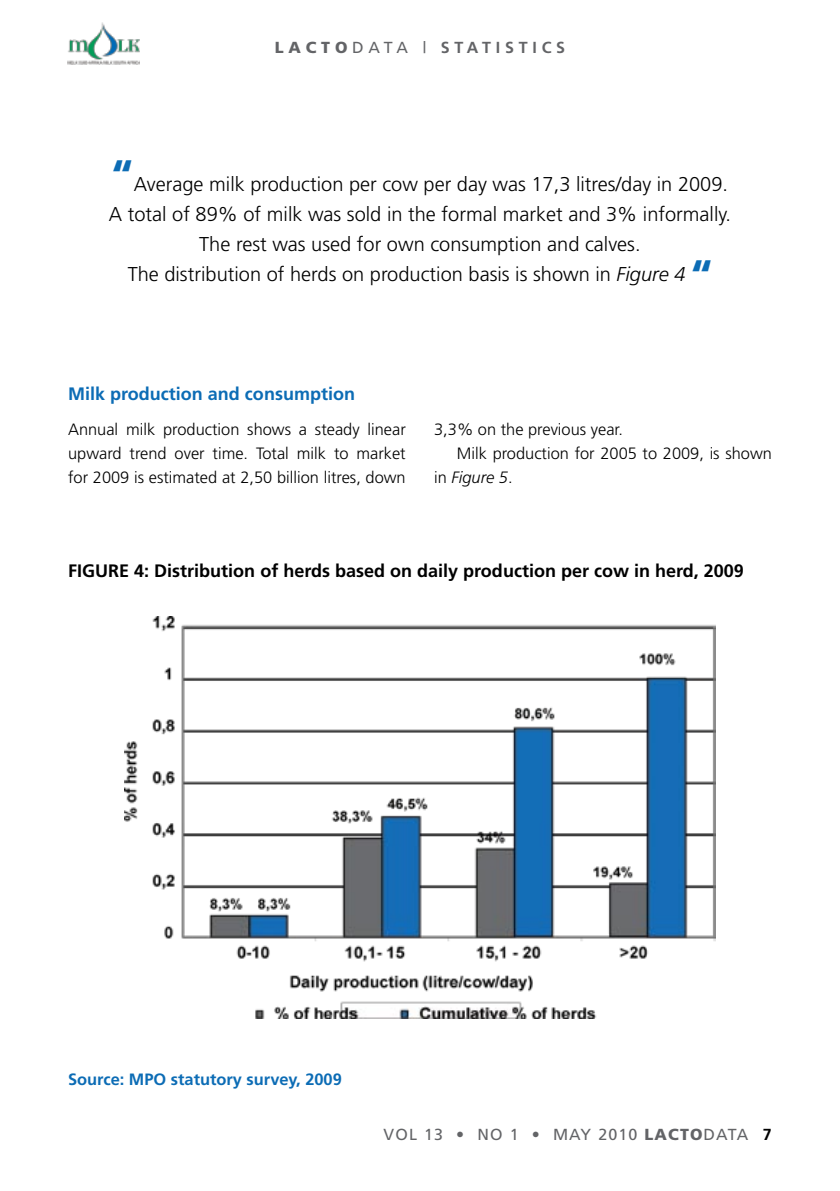
<style>
.page{position:relative;width:840px;height:1191px;background:#fff}
.page>*{position:absolute;margin:0;border:0;box-sizing:border-box;transform-origin:0 0}
.t1{font:300 20px/30px "Frutiger";color:#000;text-align:center}
.t2{font:700 18px "Frutiger";color:#000}
.t3{font:700 18px "Frutiger";color:#0c6cb5}
.t4{font:300 16.4px/24px "Frutiger";color:#000;text-align:justify}
.t5{font:700 16.4px "Frutiger";color:#0c6cb5}
.t6{font:italic 300 16.4px "Frutiger";color:#000}
.t7{font:16px "Frutiger";letter-spacing:.07em;color:#636467}
.t8{font:700 16px "Frutiger";letter-spacing:.3em;color:#636467}
.s1{font-weight:900}
.s2{font-weight:400}
.s3{font-weight:700;font-size:44px;color:#0c6cb5}
.s4{font-style:italic}
.s5{font-style:normal}
.s6{font-weight:700;color:#000}
</style>
<div class="page">
<img style="left:68px;top:22px;width:71px;height:42px">
<img style="left:125px;top:616px;width:589px;height:403px">
<p class="t8" style="left:275px;top:38px;width:292px"><span class="s1">LACTO</span><span class="s2">DATA |</span> STATISTICS</p>
<p class="t1" style="left:109px;top:169px;width:623px"><span class="s3">“</span>Average milk production per cow per day was 17,3 litres/day in 2009.<br>A total of 89% of milk was sold in the formal market and 3% informally.<br>The rest was used for own consumption and calves.<br>The distribution of herds on production basis is shown in <span class="s4">Figure 4</span> <span class="s3">“</span></p>
<p class="t3" style="left:68px;top:383px;width:288px">Milk production and consumption</p>
<p class="t4" style="left:68px;top:417px;width:339px">Annual milk production shows a steady linear upward trend over time. Total milk to market for 2009 is estimated at 2,50 billion litres, down</p>
<p class="t4" style="left:434px;top:417px;width:190px">3,3% on the previous year.</p>
<p class="t4" style="left:456px;top:441px;width:316px">Milk production for 2005 to 2009, is shown</p>
<p class="t6" style="left:434px;top:468px;width:80px"><span class="s5">in</span> Figure 5<span class="s5">.</span></p>
<p class="t2" style="left:68px;top:560px;width:677px">FIGURE 4: Distribution of herds based on daily production per cow in herd, 2009</p>
<p class="t5" style="left:68px;top:1069px;width:275px">Source: MPO statutory survey, 2009</p>
<p class="t7" style="left:383px;top:1125px;width:389px">VOL 13 • NO 1 • MAY 2010 <span class="s1">LACTO</span>DATA <span class="s6">7</span></p>
</div>
